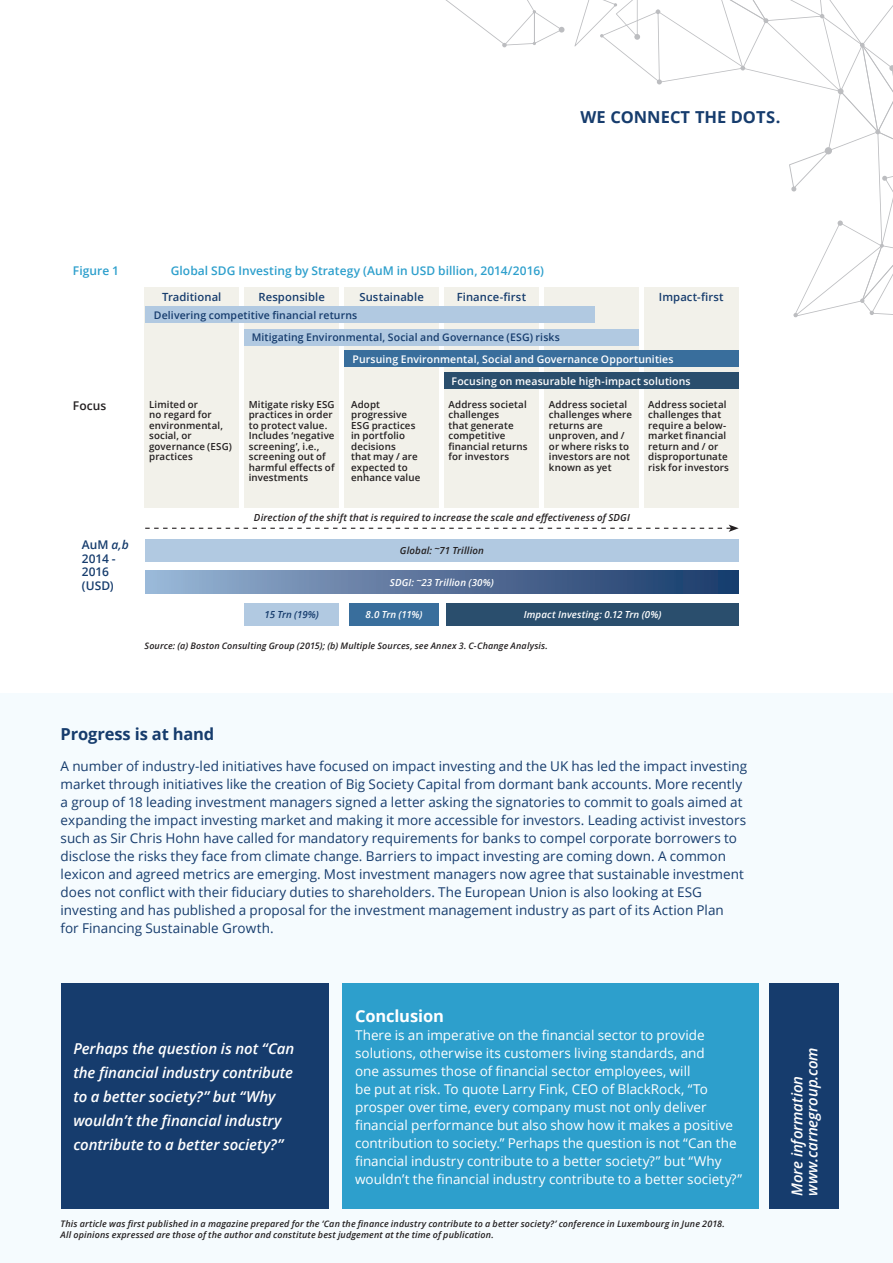
<style>
.page{position:relative;width:893px;height:1263px;background:#fff}
.page>*{position:absolute;margin:0;border:0;box-sizing:border-box;transform-origin:0 0}
.t1{font:700 16.5px "Open Sans";color:#163c6d}
.t2{font:700 16.5px "Open Sans";letter-spacing:-.01em;color:#fff}
.t3{font:italic 600 15px/24px "Open Sans";letter-spacing:-.005em;color:#fff}
.t4{font:13.5px/18px "Open Sans";color:#163c6d}
.t5{font:13.5px/18px "Open Sans";color:#fff}
.t6{font:600 12px "Open Sans";letter-spacing:.005em;color:#2d9fcc}
.t7{font:600 12px/13.5px "Open Sans";letter-spacing:.005em;color:#163c6d}
.t8{font:600 12px "Open Sans";letter-spacing:.01em;color:#231f20}
.t9{font:600 11.25px "Open Sans";letter-spacing:.01em;color:#163c6d}
.t10{font:600 10.5px/21.8px "Open Sans";letter-spacing:.01em;color:#fff}
.t11{font:600 10.5px/22.4px "Open Sans";letter-spacing:.01em;color:#163c6d}
.t12{font:600 9.75px/10.5px "Open Sans";letter-spacing:.015em;color:#231f20}
.t13{font:italic 600 9.75px "Open Sans";letter-spacing:.015em;color:#231f20}
.t14{font:italic 600 9.75px "Open Sans";letter-spacing:.015em;color:#fff}
.t15{font:italic 600 9.75px "Open Sans";letter-spacing:-.025em;color:#163c6d}
.t16{font:italic 600 9px/10.5px "Open Sans";letter-spacing:.015em;color:#231f20}
.s1{font-style:italic}
</style>
<div class="page">
<div style="left:0;top:693px;width:893px;height:570px;background:#f5fbfe"></div>
<svg style="left:446px;top:0;width:118px;height:47px"></svg>
<svg style="left:574px;top:0;width:319px;height:317px"></svg>
<div style="left:61px;top:983px;width:267px;height:226px;background:#163c6d"></div>
<div style="left:342px;top:983px;width:417px;height:226px;background:#2d9fcc"></div>
<div style="left:770px;top:983px;width:69px;height:226px;background:#163c6d"></div>
<div style="left:61px;top:251px;width:696px;height:418px;background:#fff"></div>
<div style="left:145px;top:538px;width:594px;height:23px;background:#b1c9e1"></div>
<div style="left:145px;top:570px;width:594px;height:23px;background:linear-gradient(to right,#9ab3d2,#183767)"></div>
<div style="left:244px;top:603px;width:95px;height:23px;background:#b1c9e1"></div>
<div style="left:349px;top:603px;width:90px;height:23px;background:#396e9c"></div>
<div style="left:446px;top:603px;width:293px;height:23px;background:#2a4e6d"></div>
<div style="left:144px;top:287px;width:95px;height:221px;background:#f2f1ea"></div>
<div style="left:244px;top:287px;width:95px;height:221px;background:#f2f1ea"></div>
<div style="left:344px;top:287px;width:95px;height:221px;background:#f2f1ea"></div>
<div style="left:444px;top:287px;width:95px;height:221px;background:#f2f1ea"></div>
<div style="left:544px;top:287px;width:95px;height:221px;background:#f2f1ea"></div>
<div style="left:644px;top:287px;width:95px;height:221px;background:#f2f1ea"></div>
<div style="left:145px;top:306px;width:450px;height:17px;background:#b1c9e1"></div>
<div style="left:244px;top:329px;width:395px;height:16px;background:#b1c9e1"></div>
<div style="left:344px;top:350px;width:395px;height:17px;background:#396e9c"></div>
<div style="left:444px;top:372px;width:295px;height:17px;background:#2a4e6d"></div>
<svg style="left:145px;top:525px;width:594px;height:7px"></svg>
<p class="t1" style="left:581px;top:106px;width:201px">WE CONNECT THE DOTS.</p>
<p class="t6" style="left:73px;top:262px;width:48px">Figure 1</p>
<p class="t8" style="left:73px;top:397px;width:35px">Focus</p>
<p class="t7" style="left:82px;top:538px;width:49px">AuM <span class="s1">a,b<br></span>2014 -<br>2016 (USD)</p>
<p class="t6" style="left:171px;top:262px;width:375px">Global SDG Investing by Strategy (AuM in USD billion, 2014/2016)</p>
<p class="t9" style="left:162px;top:289px;width:61px">Traditional</p>
<p class="t9" style="left:258px;top:289px;width:68px">Responsible</p>
<p class="t9" style="left:359px;top:289px;width:66px">Sustainable</p>
<p class="t9" style="left:457px;top:289px;width:71px">Finance-first</p>
<p class="t9" style="left:659px;top:289px;width:66px">Impact-first</p>
<p class="t11" style="left:252px;top:303px;width:310px;text-indent:-98px">Delivering competitive financial returns<br>Mitigating Environmental, Social and Governance (ESG) risks</p>
<p class="t10" style="left:452px;top:348px;width:241px;text-indent:-99px">Pursuing Environmental, Social and Governance Opportunities<br>Focusing on measurable high-impact solutions</p>
<p class="t12" style="left:149px;top:399px;width:84px">Limited or<br>no regard for environmental, social, or governance (ESG) practices</p>
<p class="t12" style="left:249px;top:399px;width:87px">Mitigate risky ESG practices in order to protect value.<br>Includes ‘negative screening’, i.e., screening out of harmful effects of investments</p>
<p class="t12" style="left:351px;top:399px;width:71px">Adopt progressive<br>ESG practices in portfolio decisions<br>that may / are expected to enhance value</p>
<p class="t12" style="left:448px;top:399px;width:81px">Address societal challenges<br>that generate competitive financial returns for investors</p>
<p class="t12" style="left:549px;top:399px;width:85px">Address societal challenges where returns are unproven, and / or where risks to investors are not known as yet</p>
<p class="t12" style="left:648px;top:399px;width:82px">Address societal challenges that require a below&shy;market financial return and / or disproportunate risk for investors</p>
<p class="t13" style="left:254px;top:511px;width:377px">Direction of the shift that is required to increase the scale and effectiveness of SDGI</p>
<p class="t13" style="left:400px;top:543px;width:86px">Global: ~71 Trillion</p>
<p class="t14" style="left:390px;top:575px;width:106px">SDGI: ~23 Trillion (30%)</p>
<p class="t15" style="left:265px;top:608px;width:56px">15 Trn (19%)</p>
<p class="t14" style="left:366px;top:608px;width:58px">8.0 Trn (11%)</p>
<p class="t14" style="left:524px;top:608px;width:139px">Impact Investing: 0.12 Trn (0%)</p>
<p class="t16" style="left:145px;top:641px;width:405px">Source: (a) Boston Consulting Group (2015); (b) Multiple Sources, see Annex 3. C-Change Analysis.</p>
<p class="t1" style="left:61px;top:722px;width:155px">Progress is at hand</p>
<p class="t4" style="left:61px;top:756px;width:688px">A number of industry-led initiatives have focused on impact investing and the UK has led the impact investing market through initiatives like the creation of Big Society Capital from dormant bank accounts. More recently a group of 18 leading investment managers signed a letter asking the signatories to commit to goals aimed at expanding the impact investing market and making it more accessible for investors. Leading activist investors such as Sir Chris Hohn have called for mandatory requirements for banks to compel corporate borrowers to disclose the risks they face from climate change. Barriers to impact investing are coming down. A common lexicon and agreed metrics are emerging. Most investment managers now agree that sustainable investment does not conflict with their fiduciary duties to shareholders. The European Union is also looking at ESG investing and has published a proposal for the investment management industry as part of its Action Plan<br>for Financing Sustainable Growth.</p>
<p class="t3" style="left:73px;top:1036px;width:222px">Perhaps the question is not “Can the financial industry contribute to a better society?” but “Why wouldn’t the financial industry contribute to a better society?”</p>
<p class="t2" style="left:355px;top:1004px;width:90px">Conclusion</p>
<p class="t5" style="left:355px;top:1025px;width:389px">There is an imperative on the financial sector to provide solutions, otherwise its customers living standards, and<br>one assumes those of financial sector employees, will<br>be put at risk. To quote Larry Fink, CEO of BlackRock, “To prosper over time, every company must not only deliver financial performance but also show how it makes a positive contribution to society.” Perhaps the question is not “Can the financial industry contribute to a better society?” but “Why wouldn’t the financial industry contribute to a better society?”</p>
<p class="t16" style="left:61px;top:1218px;width:666px">This article was first published in a magazine prepared for the ‘Can the finance industry contribute to a better society?’ conference in Luxembourg in June 2018.<br>All opinions expressed are those of the author and constitute best judgement at the time of publication.</p>
<p class="t3" style="left:789px;top:1196px;width:150px;line-height:15px;rotate:-90deg">More information www.carnegroup.com</p>
</div>
